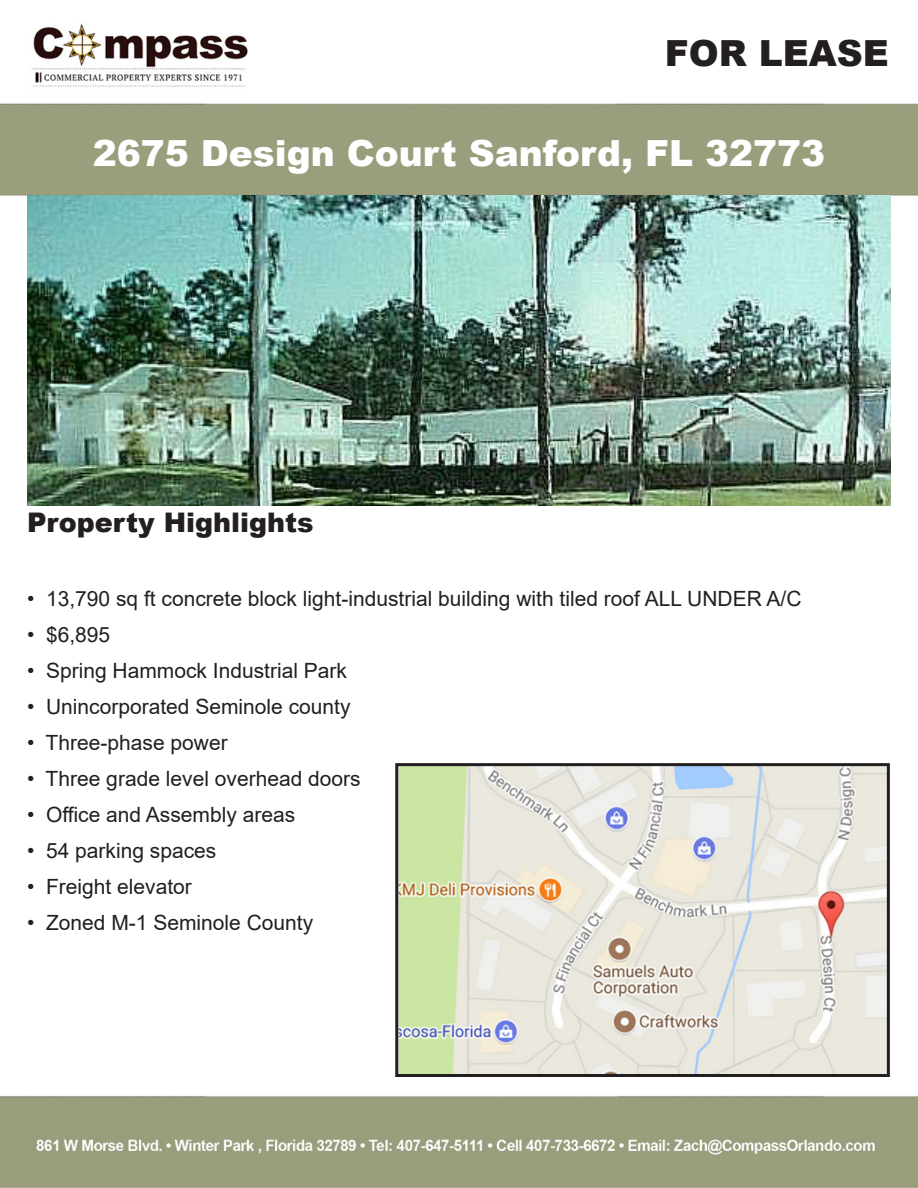
<style>
.page{position:relative;width:918px;height:1188px;background:#fff}
.page>*{position:absolute;margin:0;border:0;box-sizing:border-box;transform-origin:0 0}
.t1{font:900 36px "Arial";color:#fff}
.t2{font:900 36px "Arial";color:#231f20}
.t3{font:900 27px "Arial";color:#231f20}
.t4{font:21px "Arial";color:#231f20}
</style>
<div class="page">
<img style="left:0;top:23px;width:918px;height:173px">
<img style="left:0;top:1095px;width:918px;height:93px">
<img style="left:27px;top:195px;width:864px;height:310px">
<img style="left:399px;top:767px;width:487px;height:306px">
<div style="left:395px;top:763px;width:495px;height:314px;border:3px solid #231f20"></div>
<p class="t2" style="left:665px;top:27px;width:225px">FOR LEASE</p>
<p class="t1" style="left:93px;top:127px;width:734px">2675 Design Court Sanford, FL 32773</p>
<p class="t3" style="left:27px;top:503px;width:288px">Property Highlights</p>
<p class="t4" style="left:27px;top:584px;width:776px">• 13,790 sq ft concrete block light-industrial building with tiled roof ALL UNDER A/C</p>
<p class="t4" style="left:27px;top:620px;width:85px">• $6,895</p>
<p class="t4" style="left:27px;top:656px;width:322px">• Spring Hammock Industrial Park</p>
<p class="t4" style="left:27px;top:692px;width:325px">• Unincorporated Seminole county</p>
<p class="t4" style="left:27px;top:728px;width:202px">• Three-phase power</p>
<p class="t4" style="left:27px;top:764px;width:335px">• Three grade level overhead doors</p>
<p class="t4" style="left:27px;top:800px;width:270px">• Office and Assembly areas</p>
<p class="t4" style="left:27px;top:836px;width:191px">• 54 parking spaces</p>
<p class="t4" style="left:27px;top:872px;width:166px">• Freight elevator</p>
<p class="t4" style="left:27px;top:908px;width:288px">• Zoned M-1 Seminole County</p>
</div>
